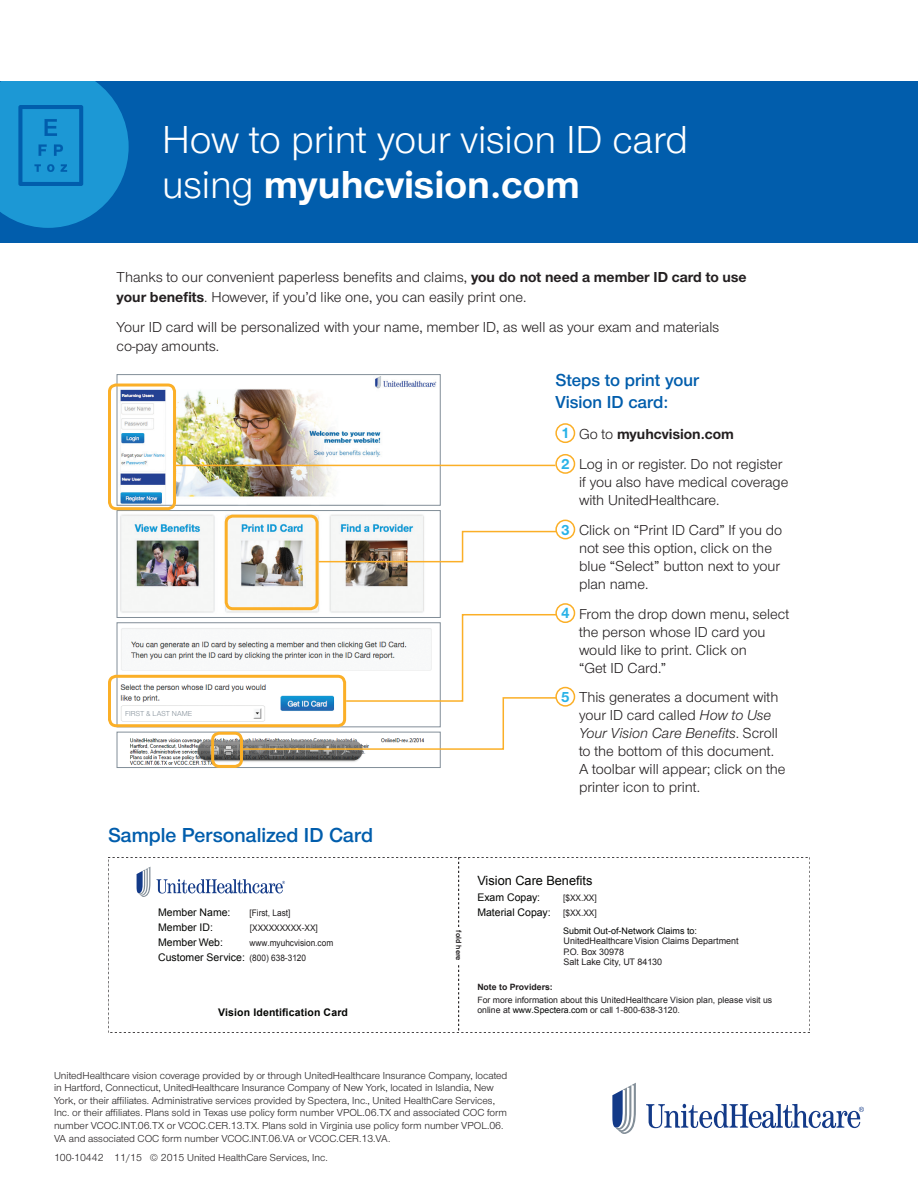
<style>
.page{position:relative;width:918px;height:1188px;background:#fff}
.page>*{position:absolute;margin:0;border:0;box-sizing:border-box;transform-origin:0 0}
.t1{font:40.5px/45px "UHC Sans";color:#fff}
.t2{font:600 21px "UHC Sans";color:#015dac}
.t3{font:600 18px/21.6px "UHC Sans";color:#015dac}
.t4{font:15px/18px "UHC Sans";color:#231f20}
.t5{font:12.75px "Arial";color:#040503}
.t6{font:10.5px/12.6px "UHC Sans";color:#231f20}
.t7{font:10.5px/15px "Arial";color:#040503}
.t8{font:700 10.5px "Arial";letter-spacing:.015em;color:#040503}
.t9{font:9px/15px "Arial";color:#201d1e;scale:.92 1}
.t10{font:9px/10.8px "Arial";color:#201d1e}
.t11{font:9px "Arial";color:#040503}
.t12{font:8.7px/10.5px "Arial";color:#201d1e}
.t13{font:700 8.7px "Arial";color:#201d1e}
.t14{font:7.5px "UHC Sans";color:#828e98}
.t15{font:500 7.5px "Akzidenz Grotesk BE";color:#201d1e}
.s1{font-weight:700}
.s2{font-weight:700;color:#29b2e7}
.s3{font-style:italic}
.s4{color:#040503}
</style>
<div class="page">
<div style="left:0;top:81px;width:918px;height:162px;background:#015dac"></div>
<svg style="left:137px;top:867px;width:13px;height:30px"></svg>
<svg style="left:458px;top:859px;width:1px;height:172px"></svg>
<svg style="left:156px;top:879px;width:129px;height:15px"></svg>
<div style="left:454px;top:928px;width:10px;height:35px;background:#fff"></div>
<img style="left:119px;top:628px;width:123px;height:94px">
<div style="left:125px;top:709px;width:69px;height:8px;background:#fff"></div>
<img style="left:119px;top:376px;width:320px;height:128px">
<div style="left:117px;top:374px;width:324px;height:132px;border:1px solid #828e98"></div>
<img style="left:120px;top:514px;width:304px;height:99px">
<div style="left:117px;top:510px;width:324px;height:108px;border:1px solid #828e98"></div>
<img style="left:129px;top:734px;width:237px;height:31px">
<div style="left:117px;top:732px;width:324px;height:36px;border:1px solid #828e98"></div>
<div style="left:108px;top:384px;width:68px;height:126px;border:3px solid #fbaf27;border-radius:7px"></div>
<div style="left:225px;top:515px;width:94px;height:95px;border:3px solid #fbaf27;border-radius:7px"></div>
<div style="left:108px;top:675px;width:238px;height:52px;border:3px solid #fbaf27;border-radius:7px"></div>
<div style="left:211px;top:732px;width:32px;height:36px;border:3px solid #fbaf27;border-radius:7px"></div>
<hr style="left:176px;top:465px;width:379px;height:1px;background:#fbaf27">
<svg style="left:242px;top:613px;width:315px;height:138px"></svg>
<div style="left:555px;top:423px;width:20px;height:20px;border:2px solid #fbaf27;border-radius:50%"></div>
<div style="left:555px;top:454px;width:20px;height:20px;border:2px solid #fbaf27;border-radius:50%"></div>
<div style="left:555px;top:520px;width:20px;height:19px;border:2px solid #fbaf27;border-radius:50%"></div>
<div style="left:555px;top:603px;width:20px;height:20px;border:2px solid #fbaf27;border-radius:50%"></div>
<div style="left:555px;top:687px;width:20px;height:20px;border:2px solid #fbaf27;border-radius:50%"></div>
<img style="left:317px;top:530px;width:241px;height:33px">
<svg style="left:646px;top:1104px;width:218px;height:24px"></svg>
<svg style="left:612px;top:1083px;width:24px;height:51px"></svg>
<svg style="left:0;top:81px;width:129px;height:147px"></svg>
<h1 class="t1" style="left:162px;top:116px;width:528px">How to print your vision ID card using <span class="s1">myuhcvision.com</span></h1>
<p class="t4" style="left:117px;top:267px;width:631px;line-height:19.5px">Thanks to our convenient paperless benefits and claims, <span class="s1">you do not need a member ID card to use your benefits</span>. However, if you’d like one, you can easily print one.</p>
<p class="t4" style="left:117px;top:317px;width:604px;line-height:19.5px">Your ID card will be personalized with your name, member ID, as well as your exam and materials co-pay amounts.</p>
<p class="t14" style="left:125px;top:708px;width:68px">FIRST &amp; LAST NAME</p>
<h2 class="t2" style="left:108px;top:822px;width:267px">Sample Personalized ID Card</h2>
<p class="t3" style="left:555px;top:369px;width:145px">Steps to print your<br>Vision ID card:</p>
<p class="t4" style="left:561px;top:418px;width:223px;line-height:30.8px"><span class="s2">1</span> Go to <span class="s1">myuhcvision.com<br></span><span class="s2">2</span> Log in or register. Do not register</p>
<p class="t4" style="left:579px;top:473px;width:211px">if you also have medical coverage with UnitedHealthcare.</p>
<p class="t4" style="left:579px;top:520px;width:205px;text-indent:-18px"><span class="s2">3</span> Click on “Print ID Card” If you do not see this option, click on the blue “Select” button next to your plan name.</p>
<p class="t4" style="left:579px;top:604px;width:212px;text-indent:-18px"><span class="s2">4</span> From the drop down menu, select the person whose ID card you would like to print. Click on<br>“Get ID Card.”</p>
<p class="t4" style="left:579px;top:688px;width:208px;text-indent:-18px"><span class="s2">5</span> This generates a document with your ID card called <span class="s3">How to Use<br>Your Vision Care Benefits</span>. Scroll to the bottom of this document.<br>A toolbar will appear; click on the printer icon to print.</p>
<p class="t5" style="left:477px;top:873px;width:117px">Vision Care Benefits</p>
<p class="t7" style="left:477px;top:890px;width:75px">Exam Copay:<br>Material Copay:</p>
<p class="t9" style="left:563px;top:891px;width:38px">[$XX.XX]</p>
<p class="t7" style="left:158px;top:905px;width:74px">Member Name:<br>Member ID:</p>
<p class="t9" style="left:250px;top:905px;width:46px">[First, Last]</p>
<p class="t9" style="left:563px;top:905px;width:38px">[$XX.XX]</p>
<p class="t9" style="left:250px;top:920px;width:75px">[XXXXXXXXX-XX]</p>
<p class="t11" style="left:563px;top:925px;width:136px">Submit Out-of-Network Claims to:</p>
<p class="t15" style="left:463px;top:930px;width:32px;rotate:90deg">fold here</p>
<p class="t10" style="left:564px;top:936px;width:177px">UnitedHealthcare Vision Claims Department</p>
<p class="t7" style="left:158px;top:935px;width:88px">Member Web:<br>Customer Service:</p>
<p class="t9" style="left:249px;top:935px;width:93px">www.myuhcvision.com (800) 638-3120</p>
<p class="t10" style="left:564px;top:946px;width:100px">P.O. Box 30978<br>Salt Lake City, UT 84130</p>
<p class="t8" style="left:218px;top:1006px;width:131px">Vision Identification Card</p>
<p class="t13" style="left:477px;top:981px;width:77px">Note to Providers:</p>
<p class="t12" style="left:477px;top:995px;width:296px">For more information about this UnitedHealthcare Vision plan, please visit us online at <span class="s4">www.Spectera.com</span> or call 1-800-638-3120.</p>
<p class="t6" style="left:54px;top:1069px;width:455px">UnitedHealthcare vision coverage provided by or through UnitedHealthcare Insurance Company, located in Hartford, Connecticut, UnitedHealthcare Insurance Company of New York, located in Islandia, New York, or their affiliates. Administrative services provided by Spectera, Inc., United HealthCare Services, Inc. or their affiliates. Plans sold in Texas use policy form number VPOL.06.TX and associated COC form number VCOC.INT.06.TX or VCOC.CER.13.TX. Plans sold in Virginia use policy form number VPOL.06.<br>VA and associated COC form number VCOC.INT.06.VA or VCOC.CER.13.VA.</p>
<p class="t6" style="left:54px;top:1151px;width:275px">100-10442 11/15 © 2015 United HealthCare Services, Inc.</p>
</div>
